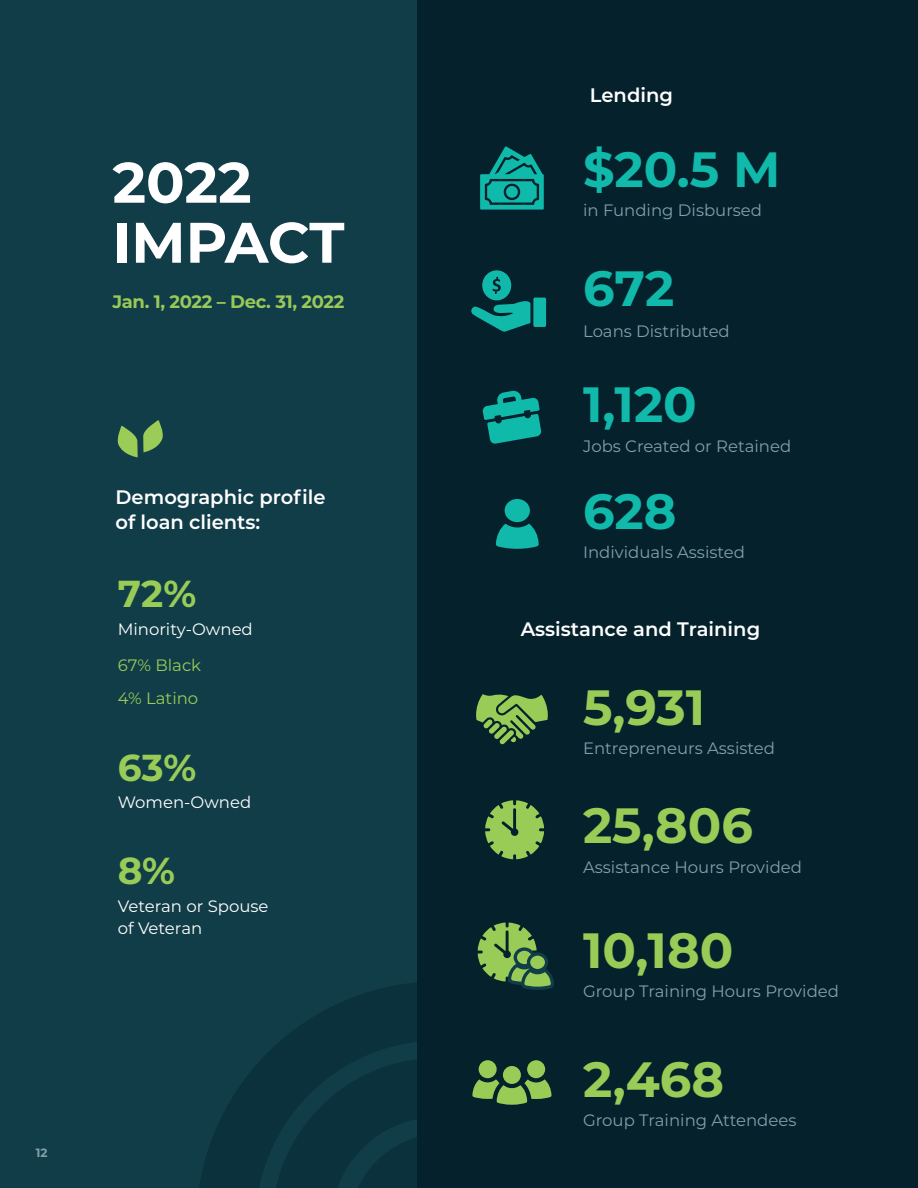
<style>
.page{position:relative;width:918px;height:1188px;background:#fff}
.page>*{position:absolute;margin:0;border:0;box-sizing:border-box;transform-origin:0 0}
.H1_green{font:700 57px/60px "Montserrat";letter-spacing:-.005em;color:#fff}
.H1_green-2{font:700 49.5px "Montserrat";color:#98cc57}
.H1_green-3{font:700 49.5px "Montserrat";color:#11b9aa}
.H3_green{font:700 37.5px "Montserrat";color:#98cc57}
.H4_gray{font:600 19.5px/25.5px "Montserrat";color:#fff}
.H4_gray-2{font:700 18px "Montserrat";letter-spacing:-.02em;color:#99c957}
.p1_white{font:16.5px "Montserrat";color:#81a0aa}
.p1_white-2{font:16.5px/22.5px "Montserrat";color:#fff}
.H3_green-2{font:16.5px "Montserrat";color:#98cc57}
.t1{font:700 12px "Montserrat";color:#80a0a9}
</style>
<div class="page">
<div style="left:0;top:0;width:574px;height:1188px;background:#113d49"></div>
<svg style="left:199px;top:981px;width:219px;height:207px;fill:#0d3440"></svg>
<div style="left:418px;top:0;width:500px;height:1188px;background:#04212c"></div>
<svg style="left:496px;top:524px;width:43px;height:25px"></svg>
<div style="left:505px;top:499px;width:25px;height:23px;background:#11b9aa;border-radius:50%"></div>
<svg style="left:272px;top:1058px;width:280px;height:130px"></svg>
<div style="left:503px;top:1066px;width:18px;height:18px;background:#98cc57;border-radius:50%"></div>
<svg style="left:480px;top:146px;width:64px;height:64px"></svg>
<div style="left:506px;top:186px;width:12px;height:12px;background:#10baaa;border-radius:50%"></div>
<svg style="left:476px;top:694px;width:72px;height:50px"></svg>
<svg style="left:482px;top:390px;width:60px;height:54px"></svg>
<svg style="left:485px;top:800px;width:59px;height:59px"></svg>
<svg style="left:478px;top:923px;width:76px;height:67px"></svg>
<svg style="left:527px;top:952px;width:21px;height:20px"></svg>
<svg style="left:471px;top:270px;width:75px;height:62px"></svg>
<svg style="left:117px;top:420px;width:46px;height:37px"></svg>
<p class="H1_green" style="left:112px;top:150px;width:233px">2022<br>IMPACT</p>
<p class="H4_gray-2" style="left:112px;top:289px;width:233px">Jan. 1, 2022 – Dec. 31, 2022</p>
<p class="H4_gray" style="left:115px;top:483px;width:212px">Demographic profile of loan clients:</p>
<p class="H3_green" style="left:118px;top:567px;width:80px">72%</p>
<p class="p1_white-2" style="left:118px;top:617px;width:137px">Minority-Owned</p>
<p class="H3_green-2" style="left:118px;top:654px;width:85px">67% Black</p>
<p class="H3_green-2" style="left:118px;top:687px;width:82px">4% Latino</p>
<p class="H3_green" style="left:118px;top:740px;width:80px">63%</p>
<p class="p1_white-2" style="left:118px;top:791px;width:135px">Women-Owned</p>
<p class="H3_green" style="left:118px;top:844px;width:59px">8%</p>
<p class="p1_white-2" style="left:118px;top:894px;width:152px">Veteran or Spouse of Veteran</p>
<p class="t1" style="left:36px;top:1145px;width:13px">12</p>
<p class="H4_gray" style="left:590px;top:82px;width:85px">Lending</p>
<p class="H1_green-3" style="left:583px;top:134px;width:199px">$20.5 M</p>
<p class="p1_white" style="left:583px;top:199px;width:181px">in Funding Disbursed</p>
<p class="H1_green-3" style="left:583px;top:253px;width:93px">672</p>
<p class="p1_white" style="left:583px;top:320px;width:148px">Loans Distributed</p>
<p class="H1_green-3" style="left:583px;top:368px;width:115px">1,120</p>
<p class="p1_white" style="left:583px;top:435px;width:210px">Jobs Created or Retained</p>
<p class="H1_green-3" style="left:583px;top:476px;width:95px">628</p>
<p class="p1_white" style="left:583px;top:540px;width:163px">Individuals Assisted</p>
<p class="H4_gray" style="left:521px;top:615px;width:241px">Assistance and Training</p>
<p class="H1_green-2" style="left:583px;top:672px;width:124px">5,931</p>
<p class="p1_white" style="left:583px;top:736px;width:193px">Entrepreneurs Assisted</p>
<p class="H1_green-2" style="left:583px;top:790px;width:171px">25,806</p>
<p class="p1_white" style="left:583px;top:856px;width:220px">Assistance Hours Provided</p>
<p class="H1_green-2" style="left:583px;top:915px;width:152px">10,180</p>
<p class="p1_white" style="left:583px;top:980px;width:257px">Group Training Hours Provided</p>
<p class="H1_green-2" style="left:583px;top:1044px;width:142px">2,468</p>
<p class="p1_white" style="left:583px;top:1109px;width:215px">Group Training Attendees</p>
</div>
